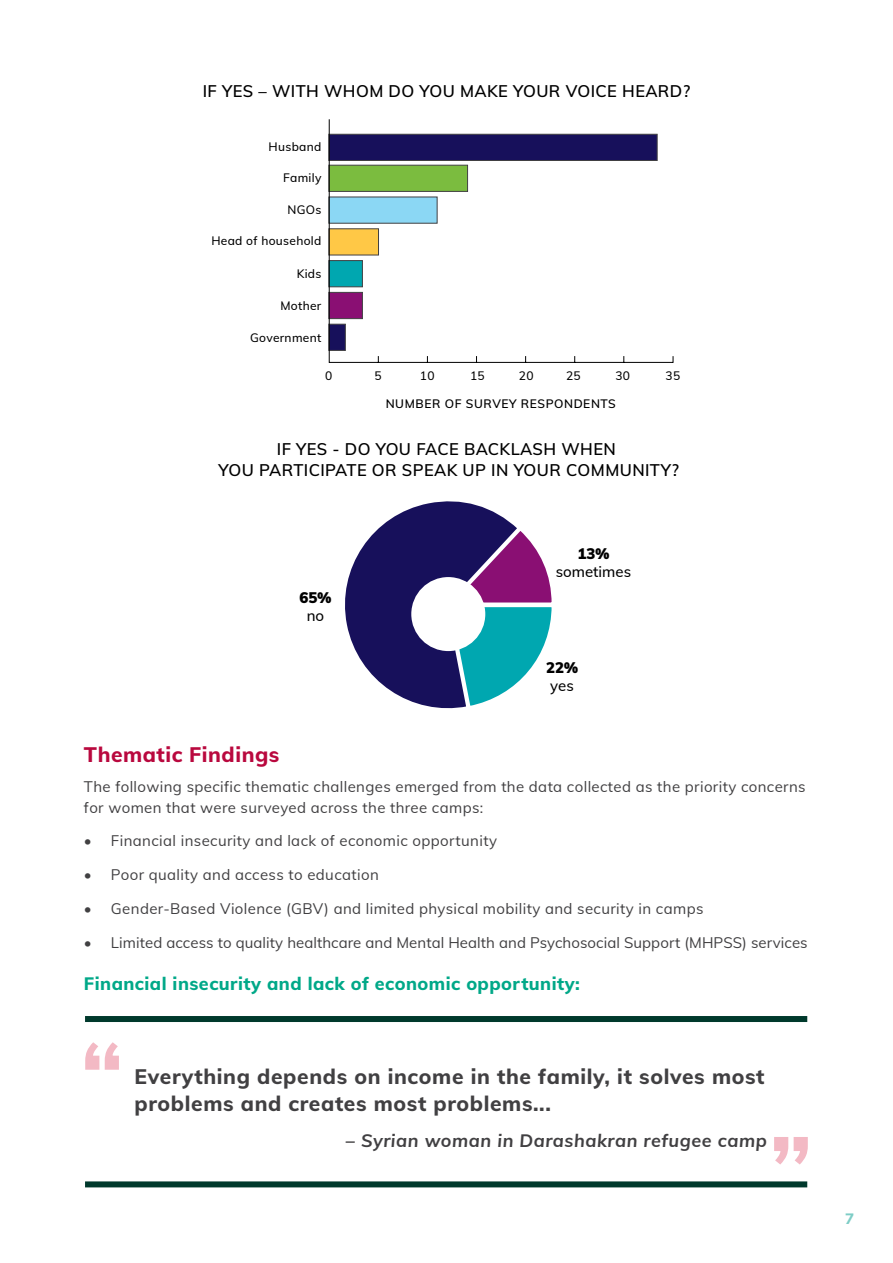
<style>
.page{position:relative;width:893px;height:1263px;background:#fff}
.page>*{position:absolute;margin:0;border:0;box-sizing:border-box;transform-origin:0 0}
.t1{font:700 100.5px "Mulish";color:#f3b9c4}
.t2{font:800 21px/27px "Mulish";letter-spacing:.03em;color:#414042}
.t3{font:800 21px "Mulish";letter-spacing:.025em;color:#b9083e}
.t4{font:800 18px "Mulish";letter-spacing:.025em;color:#00a888}
.t5{font:italic 700 18px "Mulish";letter-spacing:.03em;color:#414042}
.t6{font:600 16.5px/21px "Mulish";letter-spacing:.025em;color:#000;text-align:center}
.t7{font:15px/21px "Mulish";letter-spacing:.025em;color:#414042}
.t8{font:15px "Mulish";letter-spacing:.005em;color:#414042}
.t9{font:500 15px "Mulish";color:#000}
.t10{font:900 15px "Mulish";color:#000}
.t11{font:800 15px "Mulish";color:#7ecdc6}
.t12{font:500 12px "Mulish";letter-spacing:.025em;color:#000}
.t13{font:600 12px "Mulish";letter-spacing:.05em;color:#000}
</style>
<div class="page">
<svg style="left:345px;top:501px;width:207px;height:208px"></svg>
<div style="left:411px;top:577px;width:74px;height:74px;background:#fff;border-radius:50%"></div>
<svg style="left:328px;top:119px;width:346px;height:244px"></svg>
<div style="left:85px;top:1016px;width:722px;height:6px;background:#00392c"></div>
<div style="left:85px;top:1181px;width:722px;height:6px;background:#00392c"></div>
<p class="t6" style="left:203px;top:80px;width:489px">IF YES – WITH WHOM DO YOU MAKE YOUR VOICE HEARD?</p>
<p class="t12" style="left:269px;top:138px;width:54px">Husband</p>
<p class="t12" style="left:283px;top:169px;width:40px">Family</p>
<p class="t12" style="left:287px;top:201px;width:35px">NGOs</p>
<p class="t12" style="left:211px;top:232px;width:112px">Head of household</p>
<p class="t12" style="left:297px;top:265px;width:26px">Kids</p>
<p class="t12" style="left:280px;top:297px;width:42px">Mother</p>
<p class="t12" style="left:250px;top:328px;width:73px">Government</p>
<p class="t12" style="left:325px;top:366px;width:9px">0</p>
<p class="t12" style="left:374px;top:366px;width:9px">5</p>
<p class="t12" style="left:420px;top:366px;width:16px">10</p>
<p class="t12" style="left:470px;top:366px;width:16px">15</p>
<p class="t12" style="left:519px;top:366px;width:16px">20</p>
<p class="t12" style="left:566px;top:366px;width:16px">25</p>
<p class="t12" style="left:615px;top:366px;width:16px">30</p>
<p class="t12" style="left:665px;top:366px;width:16px">35</p>
<p class="t13" style="left:386px;top:395px;width:232px">NUMBER OF SURVEY RESPONDENTS</p>
<p class="t6" style="left:219px;top:438px;width:462px">IF YES - DO YOU FACE BACKLASH WHEN<br>YOU PARTICIPATE OR SPEAK UP IN YOUR COMMUNITY?</p>
<p class="t10" style="left:299px;top:587px;width:33px">65%</p>
<p class="t9" style="left:307px;top:605px;width:19px">no</p>
<p class="t10" style="left:578px;top:543px;width:33px">13%</p>
<p class="t9" style="left:556px;top:561px;width:77px">sometimes</p>
<p class="t10" style="left:546px;top:657px;width:33px">22%</p>
<p class="t9" style="left:550px;top:675px;width:25px">yes</p>
<h2 class="t3" style="left:84px;top:739px;width:197px">Thematic Findings</h2>
<p class="t7" style="left:84px;top:775px;width:723px">The following specific thematic challenges emerged from the data collected as the priority concerns for women that were surveyed across the three camps:</p>
<p class="t7" style="left:84px;top:830px;width:415px">• Financial insecurity and lack of economic opportunity</p>
<p class="t7" style="left:84px;top:863px;width:296px">• Poor quality and access to education</p>
<p class="t7" style="left:84px;top:897px;width:621px">• Gender-Based Violence (GBV) and limited physical mobility and security in camps</p>
<p class="t8" style="left:84px;top:931px;width:725px">• Limited access to quality healthcare and Mental Health and Psychosocial Support (MHPSS) services</p>
<p class="t4" style="left:84px;top:971px;width:497px">Financial insecurity and lack of economic opportunity:</p>
<h1 class="t1" style="left:80px;top:1005px;width:46px">“</h1>
<h2 class="t2" style="left:135px;top:1062px;width:631px">Everything depends on income in the family, it solves most problems and creates most problems...</h2>
<p class="t5" style="left:346px;top:1127px;width:423px">– Syrian woman in Darashakran refugee camp</p>
<h1 class="t1" style="left:769px;top:1099px;width:46px">”</h1>
<p class="t11" style="left:845px;top:1207px;width:10px">7</p>
</div>
